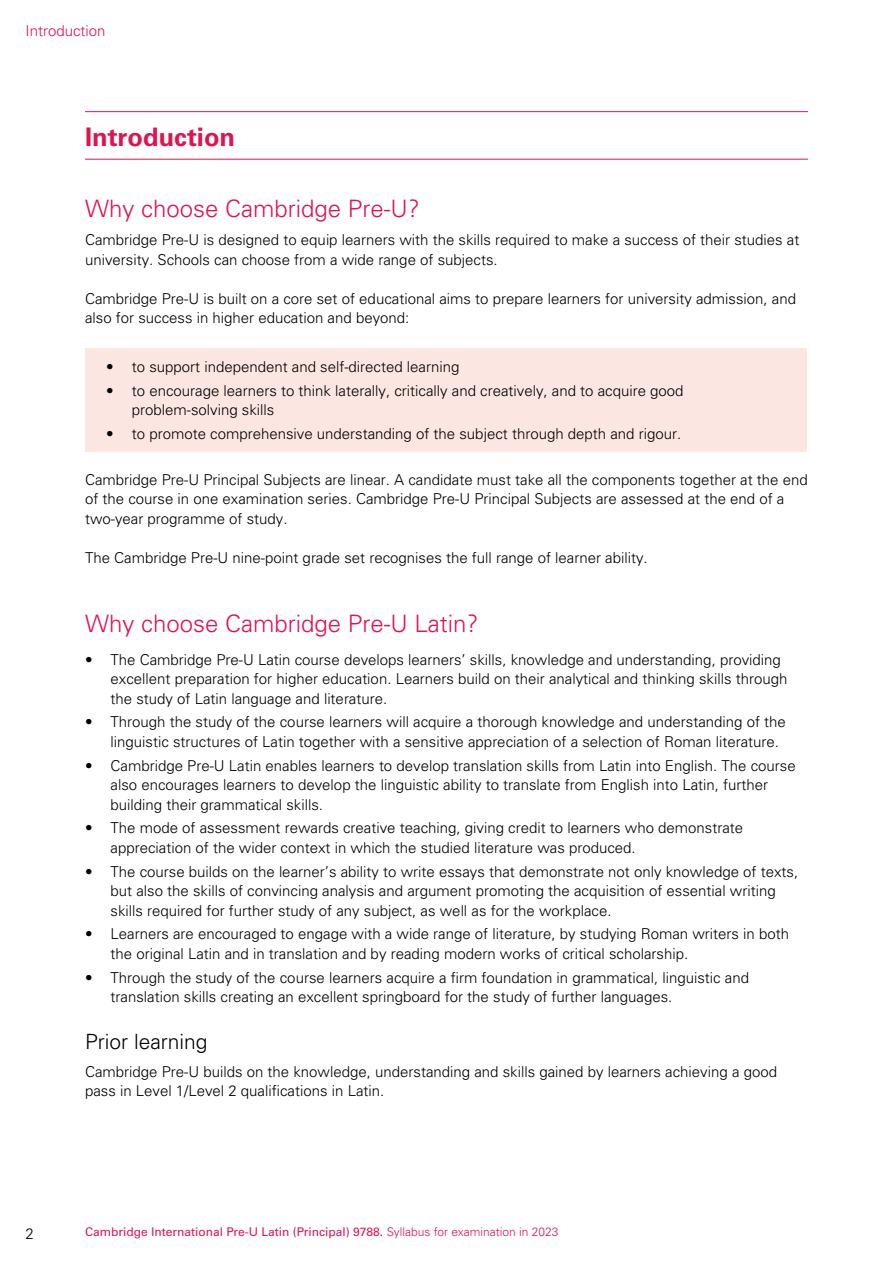
<style>
.page{position:relative;width:893px;height:1263px;background:#fff}
.page>*{position:absolute;margin:0;border:0;box-sizing:border-box;transform-origin:0 0}
.t1{font:700 25.5px "Univers LT Std";color:#e1134f}
.t2{font:300 24px "Univers LT Std";color:#e1134f}
.t3{font:300 21px "Univers LT Std";color:#000}
.t4{font:300 15px/19.5px "Univers LT Std";color:#000}
.t5{font:300 15px "Univers LT Std";color:#e1134f}
.t6{font:12px "Univers LT Std";color:#e1134f}
.s1{font-weight:300}
</style>
<div class="page">
<hr style="left:85px;top:111px;width:723px;height:1px;background:#e1134f">
<hr style="left:85px;top:159px;width:723px;height:1px;background:#e1134f">
<div style="left:85px;top:349px;width:721px;height:103px;background:#fbe6e2"></div>
<p class="t5" style="left:26px;top:22px;width:82px">Introduction</p>
<h1 class="t1" style="left:85px;top:122px;width:152px">Introduction</h1>
<h2 class="t2" style="left:85px;top:194px;width:336px">Why choose Cambridge Pre-U?</h2>
<p class="t4" style="left:85px;top:230px;width:716px">Cambridge Pre-U is designed to equip learners with the skills required to make a success of their studies at university. Schools can choose from a wide range of subjects.</p>
<p class="t4" style="left:85px;top:288px;width:713px">Cambridge Pre-U is built on a core set of educational aims to prepare learners for university admission, and also for success in higher education and beyond:</p>
<p class="t4" style="left:106px;top:357px;width:355px">• to support independent and self-directed learning</p>
<p class="t4" style="left:132px;top:381px;width:553px;text-indent:-26px">• to encourage learners to think laterally, critically and creatively, and to acquire good problem-solving skills</p>
<p class="t4" style="left:106px;top:424px;width:576px">• to promote comprehensive understanding of the subject through depth and rigour.</p>
<p class="t4" style="left:85px;top:470px;width:724px">Cambridge Pre-U Principal Subjects are linear. A candidate must take all the components together at the end of the course in one examination series. Cambridge Pre-U Principal Subjects are assessed at the end of a two-year programme of study.</p>
<p class="t4" style="left:85px;top:548px;width:564px">The Cambridge Pre-U nine-point grade set recognises the full range of learner ability.</p>
<h2 class="t2" style="left:85px;top:609px;width:395px">Why choose Cambridge Pre-U Latin?</h2>
<p class="t4" style="left:111px;top:649px;width:678px;text-indent:-26px">• The Cambridge Pre-U Latin course develops learners’ skills, knowledge and understanding, providing excellent preparation for higher education. Learners build on their analytical and thinking skills through the study of Latin language and literature.</p>
<p class="t4" style="left:111px;top:712px;width:677px;text-indent:-26px">• Through the study of the course learners will acquire a thorough knowledge and understanding of the linguistic structures of Latin together with a sensitive appreciation of a selection of Roman literature.</p>
<p class="t4" style="left:111px;top:755px;width:687px;text-indent:-26px">• Cambridge Pre-U Latin enables learners to develop translation skills from Latin into English. The course also encourages learners to develop the linguistic ability to translate from English into Latin, further building their grammatical skills.</p>
<p class="t4" style="left:111px;top:818px;width:634px;text-indent:-26px">• The mode of assessment rewards creative teaching, giving credit to learners who demonstrate appreciation of the wider context in which the studied literature was produced.</p>
<p class="t4" style="left:111px;top:861px;width:689px;text-indent:-26px">• The course builds on the learner’s ability to write essays that demonstrate not only knowledge of texts, but also the skills of convincing analysis and argument promoting the acquisition of essential writing skills required for further study of any subject, as well as for the workplace.</p>
<p class="t4" style="left:111px;top:924px;width:680px;text-indent:-26px">• Learners are encouraged to engage with a wide range of literature, by studying Roman writers in both the original Latin and in translation and by reading modern works of critical scholarship.</p>
<p class="t4" style="left:111px;top:967px;width:640px;text-indent:-26px">• Through the study of the course learners acquire a firm foundation in grammatical, linguistic and translation skills creating an excellent springboard for the study of further languages.</p>
<h3 class="t3" style="left:85px;top:1028px;width:124px">Prior learning</h3>
<p class="t4" style="left:85px;top:1061px;width:693px">Cambridge Pre-U builds on the knowledge, understanding and skills gained by learners achieving a good pass in Level 1/Level 2 qualifications in Latin.</p>
<p class="t4" style="left:26px;top:1223px;width:10px">2</p>
<p class="t6" style="left:85px;top:1225px;width:475px">Cambridge International Pre-U Latin (Principal) 9788. <span class="s1">Syllabus for examination in 2023</span></p>
</div>
